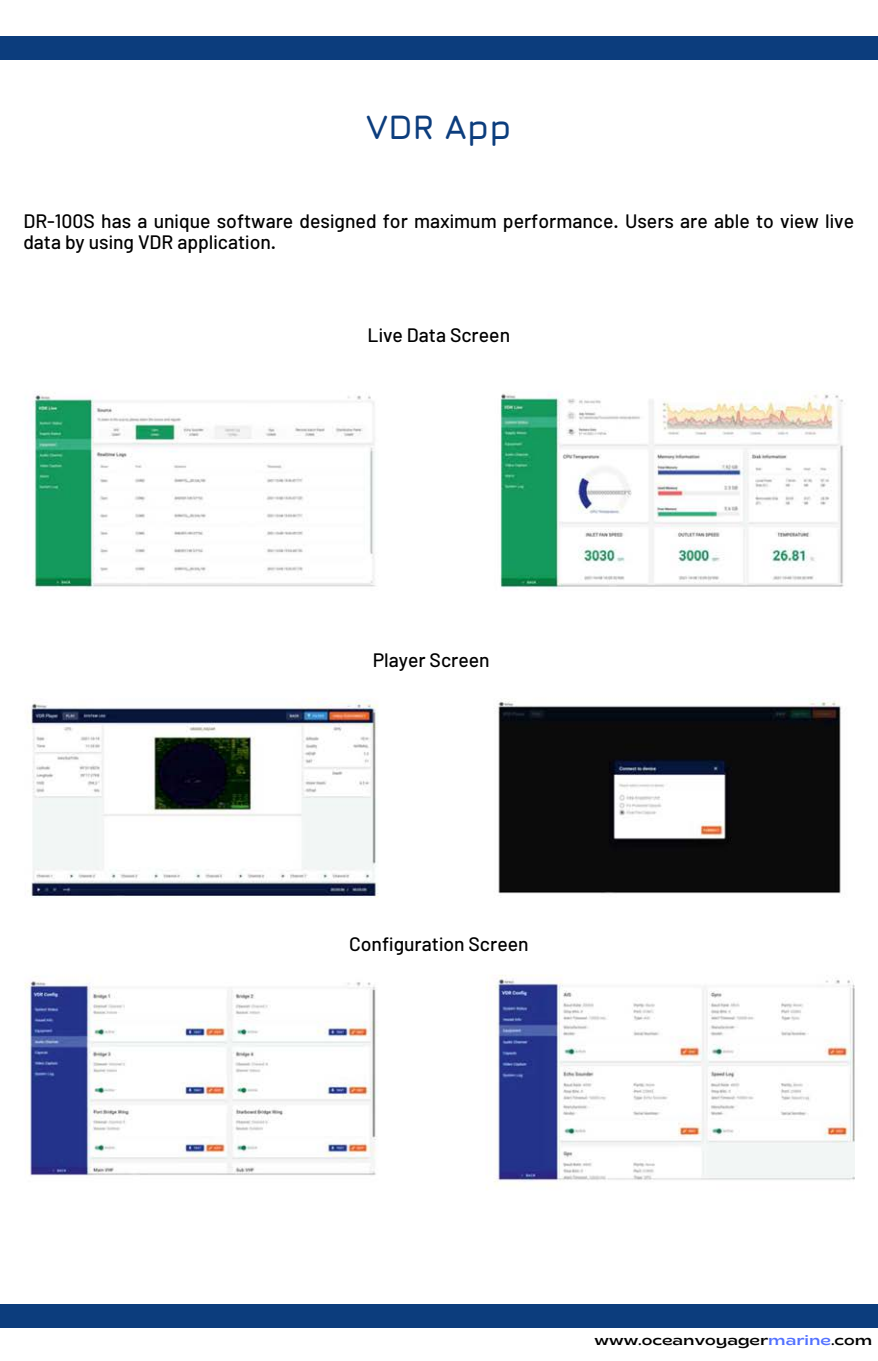
<style>
.page{position:relative;width:878px;height:1361px;background:#fff}
.page>*{position:absolute;margin:0;border:0;box-sizing:border-box;transform-origin:0 0}
.t1{font:700 34px "Jura";color:#0c3d7d}
.t2{font:500 19.4px/21px "Barlow";color:#000}
.t3{font:semi-expanded 14px "Brice";color:#000}
.s1{color:#5271ff}
</style>
<div class="page">
<div style="left:0;top:1303px;width:878px;height:24px;background:#0c3d7d"></div>
<div style="left:0;top:36px;width:878px;height:23px;background:#0c3d7d"></div>
<img style="left:24px;top:391px;width:831px;height:798px">
<div style="left:300px;top:630px;width:263px;height:60px;background:#fff"></div>
<div style="left:300px;top:913px;width:263px;height:60px;background:#fff"></div>
<h1 class="t1" style="left:366px;top:106px;width:147px">VDR App</h1>
<p class="t2" style="left:23px;top:210px;width:832px">DR-100S has a unique software designed for maximum performance. Users are able to view live data by using VDR application.</p>
<p class="t2" style="left:368px;top:323px;width:144px">Live Data Screen</p>
<p class="t2" style="left:373px;top:649px;width:119px">Player Screen</p>
<p class="t2" style="left:349px;top:932px;width:181px">Configuration Screen</p>
<p class="t3" style="left:595px;top:1334px;width:279px">www.oceanvoyager<span class="s1">marine</span>.com</p>
</div>
